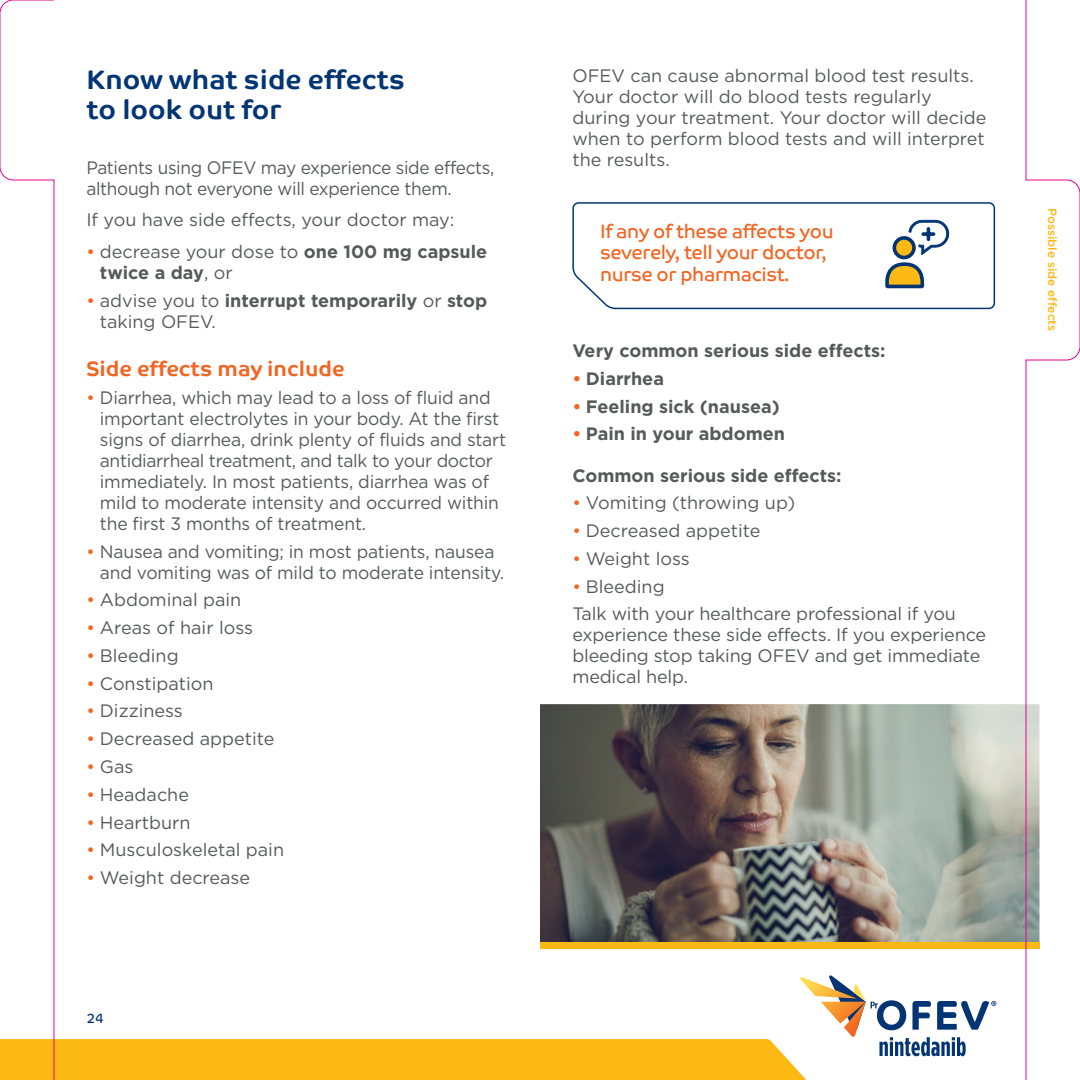
<style>
.page{position:relative;width:1080px;height:1080px;background:#fff}
.page>*{position:absolute;margin:0;border:0;box-sizing:border-box;transform-origin:0 0}
.t1{font:700 27px/30px "Co Text";color:#033574}
.t2{font:700 21px "Co Text";color:#f26522}
.t3{font:19.5px/21.8px "Co Text";letter-spacing:-.02em;color:#f26522}
.t4{font:18px/21px "Gotham";letter-spacing:-.01em;color:#58595b}
.t5{font:700 18px/21px "Gotham";color:#58595b}
.t6{font:18px/21px "Gotham";letter-spacing:-.01em;color:#58595b;scale:.96 1}
.t7{font:13.5px "Co Text";color:#033574}
.t8{font:500 12px "Gotham";color:#fdb913}
.s1{font-weight:400;color:#f26522}
.s2{font-weight:400}
.s3{color:#f26522}
.s4{font-weight:700}
</style>
<div class="page">
<img style="left:540px;top:704px;width:486px;height:238px">
<div style="left:540px;top:942px;width:500px;height:7px;background:#fdb913"></div>
<svg style="left:54px;top:974px;width:942px;height:106px"></svg>
<svg style="left:1026px;top:0;width:54px;height:1080px"></svg>
<svg style="left:0;top:0;width:54px;height:1080px"></svg>
<svg style="left:572px;top:202px;width:424px;height:108px"></svg>
<svg style="left:923px;top:232px;width:11px;height:4px"></svg>
<h2 class="t1" style="left:86px;top:64px;width:320px">Know what side effects to look out for</h2>
<p class="t6" style="left:86px;top:156px;width:427px">Patients using OFEV may experience side effects, although not everyone will experience them.</p>
<p class="t4" style="left:86px;top:209px;width:370px">If you have side effects, your doctor may:</p>
<p class="t5" style="left:100px;top:241px;width:389px;text-indent:-14px"><span class="s1">•</span> <span class="s2">decrease your dose to</span> one 100 mg capsule twice a day<span class="s2">, or</span></p>
<p class="t4" style="left:100px;top:290px;width:389px;text-indent:-14px"><span class="s3">•</span> advise you to <span class="s4">interrupt temporarily</span> or <span class="s4">stop </span>taking OFEV.</p>
<h3 class="t2" style="left:86px;top:357px;width:260px">Side effects may include</h3>
<p class="t4" style="left:100px;top:387px;width:408px;text-indent:-13px"><span class="s3">•</span> Diarrhea, which may lead to a loss of fluid and important electrolytes in your body. At the first signs of diarrhea, drink plenty of fluids and start antidiarrheal treatment, and talk to your doctor immediately. In most patients, diarrhea was of mild to moderate intensity and occurred within the first 3 months of treatment.</p>
<p class="t4" style="left:100px;top:540px;width:406px;text-indent:-13px"><span class="s3">•</span> Nausea and vomiting; in most patients, nausea and vomiting was of mild to moderate intensity.</p>
<p class="t4" style="left:86px;top:589px;width:156px"><span class="s3">•</span> Abdominal pain</p>
<p class="t4" style="left:86px;top:617px;width:168px"><span class="s3">•</span> Areas of hair loss</p>
<p class="t4" style="left:86px;top:645px;width:94px"><span class="s3">•</span> Bleeding</p>
<p class="t4" style="left:86px;top:672px;width:129px"><span class="s3">•</span> Constipation</p>
<p class="t4" style="left:86px;top:700px;width:98px"><span class="s3">•</span> Dizziness</p>
<p class="t4" style="left:86px;top:728px;width:190px"><span class="s3">•</span> Decreased appetite</p>
<p class="t4" style="left:86px;top:756px;width:49px"><span class="s3">•</span> Gas</p>
<p class="t4" style="left:86px;top:783px;width:104px"><span class="s3">•</span> Headache</p>
<p class="t4" style="left:86px;top:811px;width:106px"><span class="s3">•</span> Heartburn</p>
<p class="t4" style="left:86px;top:839px;width:199px"><span class="s3">•</span> Musculoskeletal pain</p>
<p class="t4" style="left:86px;top:867px;width:165px"><span class="s3">•</span> Weight decrease</p>
<p class="t7" style="left:86px;top:1010px;width:19px">24</p>
<p class="t4" style="left:572px;top:65px;width:416px">OFEV can cause abnormal blood test results.<br>Your doctor will do blood tests regularly during your treatment. Your doctor will decide when to perform blood tests and will interpret the results.</p>
<p class="t3" style="left:600px;top:220px;width:235px">If any of these affects you severely, tell your doctor, nurse or pharmacist.</p>
<h4 class="t5" style="left:572px;top:340px;width:315px">Very common serious side effects:</h4>
<p class="t5" style="left:572px;top:368px;width:93px"><span class="s3">•</span> Diarrhea</p>
<p class="t5" style="left:572px;top:396px;width:209px"><span class="s3">•</span> Feeling sick (nausea)</p>
<p class="t5" style="left:572px;top:423px;width:214px"><span class="s3">•</span> Pain in your abdomen</p>
<h4 class="t5" style="left:572px;top:465px;width:271px">Common serious side effects:</h4>
<p class="t4" style="left:572px;top:492px;width:224px"><span class="s3">•</span> Vomiting (throwing up)</p>
<p class="t4" style="left:572px;top:520px;width:190px"><span class="s3">•</span> Decreased appetite</p>
<p class="t4" style="left:572px;top:548px;width:119px"><span class="s3">•</span> Weight loss</p>
<p class="t4" style="left:572px;top:575px;width:94px"><span class="s3">•</span> Bleeding</p>
<p class="t4" style="left:572px;top:603px;width:415px">Talk with your healthcare professional if you experience these side effects. If you experience bleeding stop taking OFEV and get immediate medical help.</p>
<p class="t8" style="left:1060px;top:208px;width:125px;rotate:90deg">Possible side effects</p>
</div>
